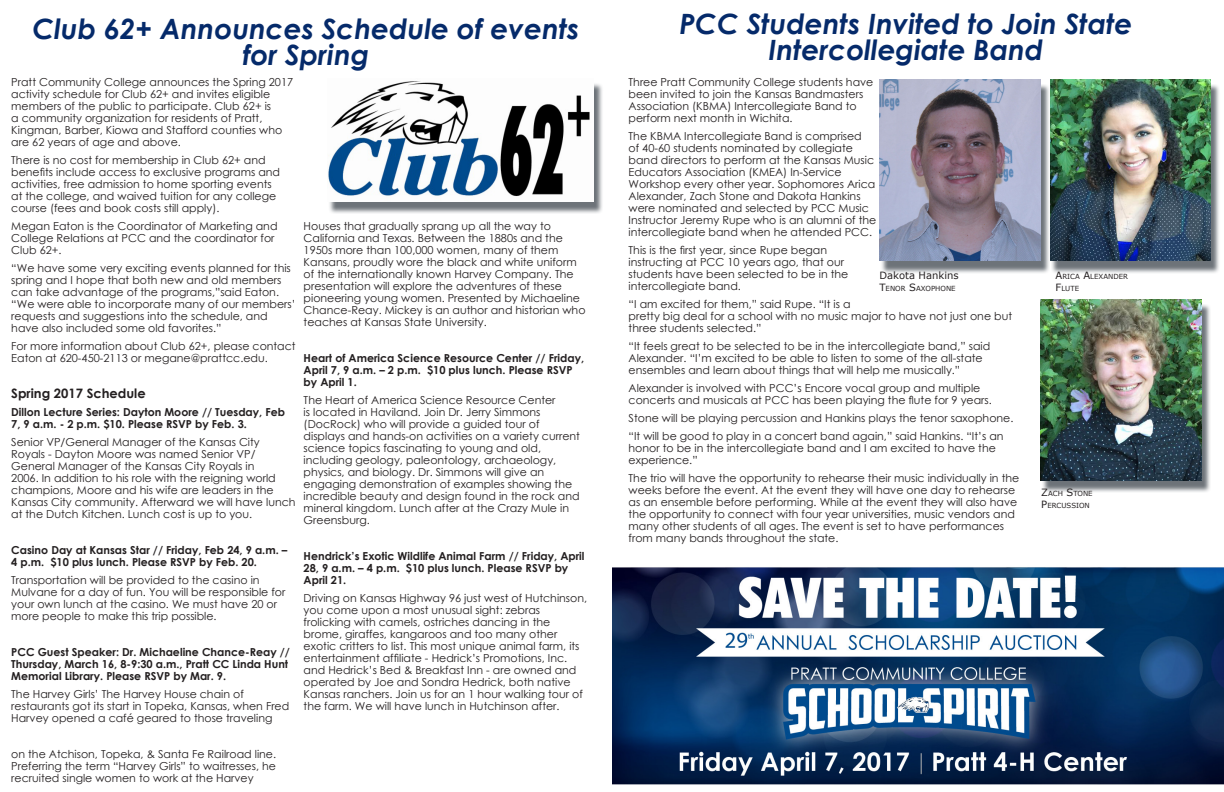
<style>
.page{position:relative;width:1224px;height:792px;background:#fff}
.page>*{position:absolute;margin:0;border:0;box-sizing:border-box;transform-origin:0 0}
.Headlines{font:italic 700 28px "Century Gothic";color:#052a6a}
.Headlines-2{font:700 13px "Century Gothic";color:#231f20}
.Headlines-3{font:11px/12px "Century Gothic";color:#231f20}
.Headlines-4{font:700 11px/12px "Century Gothic";color:#231f20}
.Captions{font:10px "Verdana";color:#231f20}
.Captions-2{font:7px "Verdana";color:#231f20}
.s1{font-size:10px}
</style>
<div class="page">
<div style="left:328px;top:82px;width:275px;height:132px;background:#3d454d;opacity:.75"></div>
<img style="left:328px;top:81px;width:266px;height:120px">
<div style="left:1051px;top:84px;width:170px;height:190px;background:#3d454d;opacity:.75"></div>
<img style="left:1050px;top:80px;width:161px;height:181px">
<div style="left:1041px;top:304px;width:170px;height:189px;background:#3d454d;opacity:.75"></div>
<img style="left:1040px;top:300px;width:161px;height:181px">
<div style="left:881px;top:84px;width:169px;height:190px;background:#3d454d;opacity:.75"></div>
<img style="left:879px;top:80px;width:161px;height:181px">
<img style="left:612px;top:567px;width:612px;height:218px">
<p class="Headlines" style="left:32px;top:8px;width:549px">Club 62+ Announces Schedule of events</p>
<p class="Headlines" style="left:243px;top:34px;width:128px">for Spring</p>
<p class="Headlines-3" style="left:11px;top:76px;width:283px">Pratt Community College announces the Spring 2017 activity schedule for Club 62+ and invites eligible members of the public to participate. Club 62+ is<br>a community organization for residents of Pratt, Kingman, Barber, Kiowa and Stafford counties who are 62 years of age and above.</p>
<p class="Headlines-3" style="left:11px;top:154px;width:270px">There is no cost for membership in Club 62+ and benefits include access to exclusive programs and activities, free admission to home sporting events at the college, and waived tuition for any college course (fees and book costs still apply).</p>
<p class="Headlines-3" style="left:11px;top:220px;width:268px">Megan Eaton is the Coordinator of Marketing and<br>College Relations at PCC and the coordinator for<br>Club 62+.</p>
<p class="Headlines-3" style="left:11px;top:262px;width:286px">“We have some very exciting events planned for this spring and I hope that both new and old members can take advantage of the programs,”said Eaton. “We were able to incorporate many of our members’ requests and suggestions into the schedule, and have also included some old favorites.”</p>
<p class="Headlines-3" style="left:11px;top:340px;width:286px">For more information about Club 62+, please contact<br>Eaton at 620-450-2113 or megane@prattcc.edu.</p>
<p class="Headlines-2" style="left:11px;top:384px;width:136px">Spring 2017 Schedule</p>
<p class="Headlines-4" style="left:11px;top:406px;width:275px">Dillon Lecture Series: Dayton Moore // Tuesday, Feb<br>7, 9 a.m. - 2 p.m. $10. Please RSVP by Feb. 3.</p>
<p class="Headlines-3" style="left:11px;top:436px;width:286px">Senior VP/General Manager of the Kansas City Royals - Dayton Moore was named Senior VP/ General Manager of the Kansas City Royals in<br>2006. In addition to his role with the reigning world champions, Moore and his wife are leaders in the Kansas City community. Afterward we will have lunch at the Dutch Kitchen. Lunch cost is up to you.</p>
<p class="Headlines-4" style="left:11px;top:544px;width:278px">Casino Day at Kansas Star // Friday, Feb 24, 9 a.m. –<br>4 p.m. $10 plus lunch. Please RSVP by Feb. 20.</p>
<p class="Headlines-3" style="left:11px;top:574px;width:276px">Transportation will be provided to the casino in Mulvane for a day of fun. You will be responsible for your own lunch at the casino. We must have 20 or more people to make this trip possible.</p>
<p class="Headlines-4" style="left:11px;top:646px;width:280px">PCC Guest Speaker: Dr. Michaeline Chance-Reay //<br>Thursday, March 16, 8-9:30 a.m., Pratt CC Linda Hunt<br>Memorial Library. Please RSVP by Mar. 9.</p>
<p class="Headlines-3" style="left:11px;top:688px;width:280px">The Harvey Girls’ The Harvey House chain of restaurants got its start in Topeka, Kansas, when Fred<br>Harvey opened a café geared to those traveling</p>
<p class="Headlines-3" style="left:11px;top:748px;width:266px;text-align:justify">on the Atchison, Topeka, &amp; Santa Fe Railroad line.<br>Preferring the term “Harvey Girls” to waitresses, he recruited single women to work at the Harvey</p>
<p class="Headlines-3" style="left:304px;top:220px;width:283px">Houses that gradually sprang up all the way to California and Texas. Between the 1880s and the 1950s more than 100,000 women, many of them Kansans, proudly wore the black and white uniform of the internationally known Harvey Company. The presentation will explore the adventures of these pioneering young women. Presented by Michaeline Chance-Reay. Mickey is an author and historian who teaches at Kansas State University.</p>
<p class="Headlines-4" style="left:304px;top:352px;width:282px">Heart of America Science Resource Center // Friday,<br>April 7, 9 a.m. – 2 p.m. $10 plus lunch. Please RSVP by April 1.</p>
<p class="Headlines-3" style="left:304px;top:394px;width:278px">The Heart of America Science Resource Center<br>is located in Haviland. Join Dr. Jerry Simmons (DocRock) who will provide a guided tour of displays and hands-on activities on a variety current science topics fascinating to young and old, including geology, paleontology, archaeology, physics, and biology. Dr. Simmons will give an engaging demonstration of examples showing the incredible beauty and design found in the rock and mineral kingdom. Lunch after at the Crazy Mule in Greensburg.</p>
<p class="Headlines-4" style="left:304px;top:550px;width:282px">Hendrick’s Exotic Wildlife Animal Farm // Friday, April<br>28, 9 a.m. – 4 p.m. $10 plus lunch. Please RSVP by<br>April 21.</p>
<p class="Headlines-3" style="left:304px;top:592px;width:285px">Driving on Kansas Highway 96 just west of Hutchinson, you come upon a most unusual sight: zebras frolicking with camels, ostriches dancing in the brome, giraffes, kangaroos and too many other exotic critters to list. This most unique animal farm, its entertainment affiliate - Hedrick’s Promotions, Inc. and Hedrick’s Bed &amp; Breakfast Inn - are owned and operated by Joe and Sondra Hedrick, both native Kansas ranchers. Join us for an 1 hour walking tour of the farm. We will have lunch in Hutchinson after.</p>
<p class="Headlines" style="left:679px;top:3px;width:455px">PCC Students Invited to Join State</p>
<p class="Headlines" style="left:768px;top:29px;width:276px">Intercollegiate Band</p>
<p class="Headlines-3" style="left:629px;top:76px;width:246px">Three Pratt Community College students have been invited to join the Kansas Bandmasters Association (KBMA) Intercollegiate Band to perform next month in Wichita.</p>
<p class="Headlines-3" style="left:629px;top:130px;width:249px">The KBMA Intercollegiate Band is comprised<br>of 40-60 students nominated by collegiate band directors to perform at the Kansas Music Educators Association (KMEA) In-Service Workshop every other year. Sophomores Arica Alexander, Zach Stone and Dakota Hankins were nominated and selected by PCC Music Instructor Jeremy Rupe who is an alumni of the intercollegiate band when he attended PCC.</p>
<p class="Headlines-3" style="left:629px;top:244px;width:221px">This is the first year, since Rupe began instructing at PCC 10 years ago, that our students have been selected to be in the intercollegiate band.</p>
<p class="Headlines-3" style="left:629px;top:298px;width:385px">“I am excited for them,” said Rupe. “It is a<br>pretty big deal for a school with no music major to have not just one but three students selected.”</p>
<p class="Headlines-3" style="left:629px;top:340px;width:363px">“It feels great to be selected to be in the intercollegiate band,” said<br>Alexander. “I’m excited to be able to listen to some of the all-state ensembles and learn about things that will help me musically.”</p>
<p class="Headlines-3" style="left:629px;top:382px;width:365px">Alexander is involved with PCC’s Encore vocal group and multiple concerts and musicals at PCC has been playing the flute for 9 years.</p>
<p class="Headlines-3" style="left:629px;top:412px;width:386px">Stone will be playing percussion and Hankins plays the tenor saxophone.</p>
<p class="Headlines-3" style="left:629px;top:430px;width:377px">“It will be good to play in a concert band again,” said Hankins. “It’s an honor to be in the intercollegiate band and I am excited to have the experience.”</p>
<p class="Headlines-3" style="left:629px;top:472px;width:392px">The trio will have the opportunity to rehearse their music individually in the weeks before the event. At the event they will have one day to rehearse as an ensemble before performing. While at the event they will also have the opportunity to connect with four year universities, music vendors and many other students of all ages. The event is set to have performances from many bands throughout the state.</p>
<p class="Captions" style="left:879px;top:268px;width:81px">Dakota Hankins</p>
<p class="Captions-2" style="left:879px;top:283px;width:78px"><span class="s1">T</span>ENOR <span class="s1">S</span>AXOPHONE</p>
<p class="Captions-2" style="left:1056px;top:271px;width:74px"><span class="s1">A</span>RICA <span class="s1">A</span>LEXANDER</p>
<p class="Captions-2" style="left:1056px;top:283px;width:25px"><span class="s1">F</span>LUTE</p>
<p class="Captions-2" style="left:1041px;top:488px;width:53px"><span class="s1">Z</span>ACH <span class="s1">S</span>TONE</p>
<p class="Captions-2" style="left:1041px;top:500px;width:50px"><span class="s1">P</span>ERCUSSION</p>
</div>
